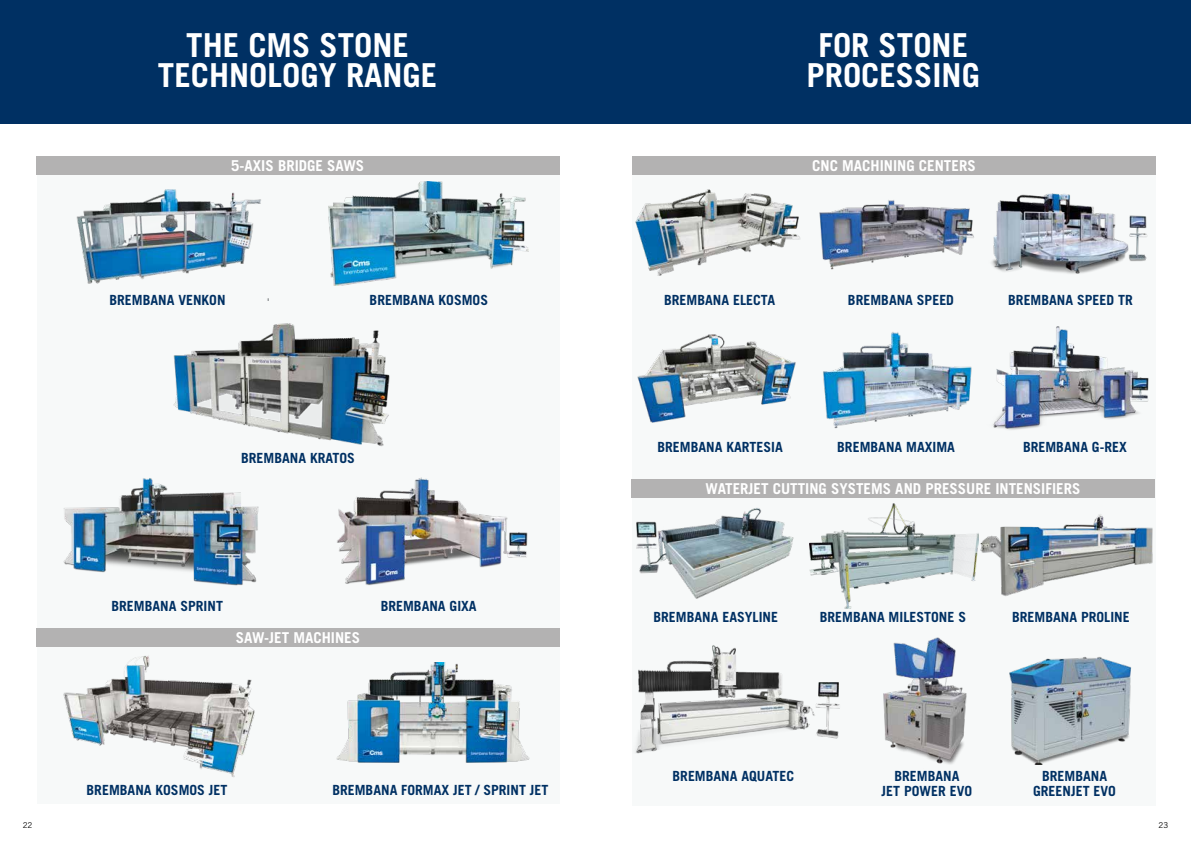
<style>
.page{position:relative;width:1191px;height:842px;background:#fff}
.page>*{position:absolute;margin:0;border:0;box-sizing:border-box;transform-origin:0 0}
.t1{font:700 33px/30.5px "Trade Gothic LT Std";color:#fff;text-align:center}
.t2{font:700 15px "Trade Gothic LT Std";color:#fff}
.t3{font:700 14px/15px "Trade Gothic LT Std";color:#003063;text-align:center}
.t4{font:8px "Trade Gothic LT Std";color:#000}
</style>
<div class="page">
<div style="left:0;top:0;width:1191px;height:123px;background:#003063"></div>
<div style="left:37px;top:156px;width:522px;height:647px;background:#f7f9f9"></div>
<div style="left:632px;top:158px;width:523px;height:648px;background:#f7f9f9"></div>
<div style="left:632px;top:156px;width:523px;height:18px;background:#b3b2b2"></div>
<div style="left:631px;top:479px;width:523px;height:18px;background:#b3b2b2"></div>
<img style="left:823px;top:332px;width:149px;height:97px">
<img style="left:637px;top:335px;width:159px;height:88px">
<img style="left:991px;top:193px;width:156px;height:81px">
<img style="left:819px;top:200px;width:155px;height:70px">
<img style="left:993px;top:326px;width:156px;height:104px">
<img style="left:329px;top:182px;width:199px;height:103px">
<img style="left:337px;top:477px;width:191px;height:108px">
<img style="left:631px;top:497px;width:167px;height:102px">
<img style="left:809px;top:504px;width:169px;height:105px">
<img style="left:980px;top:514px;width:173px;height:82px">
<img style="left:67px;top:174px;width:201px;height:126px">
<img style="left:63px;top:478px;width:196px;height:108px">
<img style="left:635px;top:645px;width:205px;height:109px">
<div style="left:36px;top:628px;width:523px;height:18px;background:#b3b2b2"></div>
<div style="left:36px;top:156px;width:523px;height:18px;background:#b3b2b2"></div>
<img style="left:63px;top:655px;width:192px;height:122px">
<img style="left:1009px;top:657px;width:122px;height:107px">
<img style="left:883px;top:637px;width:84px;height:127px">
<img style="left:337px;top:662px;width:193px;height:101px">
<img style="left:635px;top:189px;width:165px;height:87px">
<img style="left:173px;top:323px;width:217px;height:124px">
<h1 class="t1" style="left:158px;top:29px;width:281px">THE CMS STONE<br>TECHNOLOGY RANGE</h1>
<h1 class="t1" style="left:806px;top:29px;width:175px">FOR STONE<br>PROCESSING</h1>
<p class="t2" style="left:231px;top:156px;width:134px">5-AXIS BRIDGE SAWS</p>
<p class="t3" style="left:109px;top:292px;width:118px">BREMBANA VENKON</p>
<p class="t3" style="left:369px;top:292px;width:120px">BREMBANA KOSMOS</p>
<p class="t3" style="left:241px;top:450px;width:115px">BREMBANA KRATOS</p>
<p class="t3" style="left:111px;top:598px;width:113px">BREMBANA SPRINT</p>
<p class="t3" style="left:381px;top:598px;width:98px">BREMBANA GIXA</p>
<p class="t2" style="left:236px;top:628px;width:126px">SAW-JET MACHINES</p>
<p class="t3" style="left:87px;top:783px;width:142px">BREMBANA KOSMOS JET</p>
<p class="t3" style="left:332px;top:783px;width:217px">BREMBANA FORMAX JET / SPRINT JET</p>
<p class="t2" style="left:812px;top:156px;width:165px">CNC MACHINING CENTERS</p>
<p class="t3" style="left:664px;top:292px;width:112px">BREMBANA ELECTA</p>
<p class="t3" style="left:848px;top:292px;width:108px">BREMBANA SPEED</p>
<p class="t3" style="left:1008px;top:292px;width:126px">BREMBANA SPEED TR</p>
<p class="t3" style="left:657px;top:440px;width:127px">BREMBANA KARTESIA</p>
<p class="t3" style="left:837px;top:440px;width:119px">BREMBANA MAXIMA</p>
<p class="t3" style="left:1023px;top:440px;width:105px">BREMBANA G-REX</p>
<p class="t2" style="left:705px;top:479px;width:376px">WATERJET CUTTING SYSTEMS AND PRESSURE INTENSIFIERS</p>
<p class="t3" style="left:653px;top:610px;width:126px">BREMBANA EASYLINE</p>
<p class="t3" style="left:819px;top:610px;width:148px">BREMBANA MILESTONE S</p>
<p class="t3" style="left:1012px;top:610px;width:119px">BREMBANA PROLINE</p>
<p class="t3" style="left:672px;top:768px;width:123px">BREMBANA AQUATEC</p>
<p class="t3" style="left:881px;top:768px;width:92px">BREMBANA<br>JET POWER EVO</p>
<p class="t3" style="left:1033px;top:768px;width:84px">BREMBANA<br>GREENJET EVO</p>
<p class="t4" style="left:23px;top:820px;width:11px">22</p>
<p class="t4" style="left:1158px;top:820px;width:11px">23</p>
</div>
